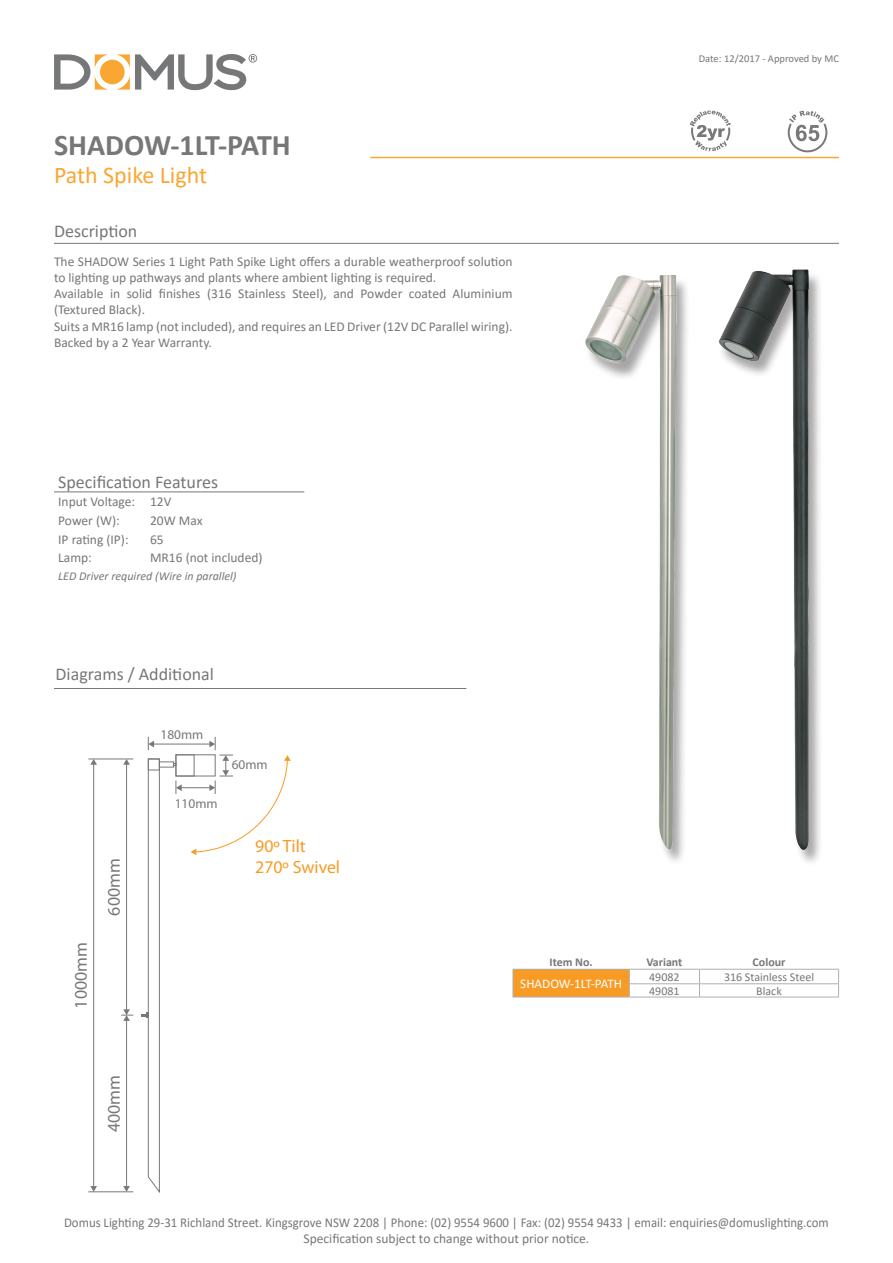
<style>
.page{position:relative;width:893px;height:1263px;background:#fff}
.page>*{position:absolute;margin:0;border:0;box-sizing:border-box;transform-origin:0 0}
.t1{font:700 30px "Calibri";color:#767779}
.t2{font:24px "Calibri";color:#faa633}
.t3{font:18px "Calibri";color:#767779}
.t4{font:17.85px/21.5px "Myriad Pro";color:#f89b24}
.t5{font:17.85px "Myriad Pro";color:#787779}
.t6{font:13.5px/16.2px "Calibri";color:#767779}
.t7{font:13.5px/16.2px "Calibri";color:#767779;text-align:center;scale:.95 1}
.t8{font:13.35px "Myriad Pro";color:#787779}
.t9{font:13.2px "Calibri";color:#fff}
.t10{font:italic 12px "Calibri";color:#767779}
.t11{font:12px "Calibri";color:#767779}
.t12{font:700 12px "Calibri";color:#767779}
.t13{font:10.5px "Calibri";color:#767779}
</style>
<div class="page">
<svg style="left:54px;top:54px;width:55px;height:36px"></svg>
<svg style="left:116px;top:54px;width:141px;height:36px"></svg>
<div style="left:100px;top:60px;width:25px;height:24px;background:#faa633;border-radius:50%"></div>
<hr style="left:370px;top:157px;width:469px;height:1px;background:#faa633">
<div style="left:159px;top:761px;width:15px;height:6px;border:1px solid #787779"></div>
<hr style="left:88px;top:759px;width:45px;height:1px;background:#787779">
<hr style="left:88px;top:1191px;width:45px;height:1px;background:#787779">
<hr style="left:93px;top:764px;width:1px;height:423px;background:#787779">
<svg style="left:90px;top:1186px;width:7px;height:6px"></svg>
<svg style="left:90px;top:759px;width:7px;height:6px"></svg>
<hr style="left:126px;top:764px;width:1px;height:246px;background:#787779">
<svg style="left:123px;top:759px;width:7px;height:6px"></svg>
<hr style="left:126px;top:1020px;width:1px;height:167px;background:#787779">
<svg style="left:123px;top:1186px;width:7px;height:6px"></svg>
<svg style="left:121px;top:1009px;width:12px;height:12px"></svg>
<svg style="left:141px;top:758px;width:19px;height:435px"></svg>
<hr style="left:153px;top:744px;width:57px;height:1px;background:#787779">
<svg style="left:148px;top:737px;width:6px;height:13px"></svg>
<svg style="left:173px;top:737px;width:118px;height:118px"></svg>
<hr style="left:54px;top:243px;width:785px;height:1px;background:#767779">
<hr style="left:54px;top:688px;width:412px;height:1px;background:#767779">
<svg style="left:788px;top:111px;width:39px;height:41px"></svg>
<svg style="left:690px;top:111px;width:41px;height:40px"></svg>
<hr style="left:54px;top:491px;width:92px;height:1px;background:#767779">
<hr style="left:146px;top:491px;width:158px;height:1px;background:#767779">
<svg style="left:513px;top:968px;width:326px;height:29px"></svg>
<hr style="left:513px;top:997px;width:116px;height:1px;background:#b1afb1">
<hr style="left:629px;top:997px;width:70px;height:1px;background:#b1afb1">
<hr style="left:699px;top:997px;width:140px;height:1px;background:#b1afb1">
<hr style="left:513px;top:969px;width:116px;height:1px;background:#b1afb1">
<hr style="left:629px;top:969px;width:70px;height:1px;background:#b1afb1">
<hr style="left:699px;top:969px;width:140px;height:1px;background:#b1afb1">
<img style="left:585px;top:275px;width:102px;height:575px">
<div style="left:717px;top:272px;width:106px;height:595px;background:#231f20;opacity:.4"></div>
<img style="left:717px;top:269px;width:106px;height:581px">
<h1 class="t1" style="left:54px;top:123px;width:238px">SHADOW-1LT-PATH</h1>
<h2 class="t2" style="left:54px;top:158px;width:155px">Path Spike Light</h2>
<h3 class="t3" style="left:54px;top:219px;width:85px">Description</h3>
<p class="t6" style="left:54px;top:253px;width:460px">The SHADOW Series 1 Light Path Spike Light offers a durable weatherproof solution to lighting up pathways and plants where ambient lighting is required.<br>Available in solid finishes (316 Stainless Steel), and Powder coated Aluminium (Textured Black).<br>Suits a MR16 lamp (not included), and requires an LED Driver (12V DC Parallel wiring).<br>Backed by a 2 Year Warranty.</p>
<p class="t13" style="left:699px;top:51px;width:142px">Date: 12/2017 - Approved by MC</p>
<h3 class="t3" style="left:58px;top:469px;width:161px">Specification Features</h3>
<p class="t6" style="left:58px;top:492px;width:115px;line-height:18.6px">Input Voltage: 12V<br>Power (W):</p>
<p class="t6" style="left:150px;top:512px;width:54px">20W Max</p>
<p class="t6" style="left:58px;top:531px;width:72px">IP rating (IP):</p>
<p class="t6" style="left:150px;top:531px;width:15px">65</p>
<p class="t6" style="left:58px;top:549px;width:35px">Lamp:</p>
<p class="t6" style="left:150px;top:549px;width:114px">MR16 (not included)</p>
<p class="t10" style="left:58px;top:567px;width:180px">LED Driver required (Wire in parallel)</p>
<h3 class="t3" style="left:56px;top:662px;width:160px">Diagrams / Additional</h3>
<h3 class="t5" style="left:70px;top:1008px;width:68px;rotate:-90deg">1000mm</h3>
<h3 class="t5" style="left:103px;top:915px;width:59px;rotate:-90deg">600mm</h3>
<h3 class="t5" style="left:103px;top:1132px;width:59px;rotate:-90deg">400mm</h3>
<p class="t8" style="left:161px;top:726px;width:44px">180mm</p>
<p class="t8" style="left:175px;top:795px;width:44px">110mm</p>
<p class="t8" style="left:232px;top:756px;width:37px">60mm</p>
<h3 class="t4" style="left:255px;top:835px;width:86px">90º Tilt<br>270º Swivel</h3>
<p class="t12" style="left:549px;top:953px;width:45px">Item No.</p>
<p class="t12" style="left:646px;top:953px;width:37px">Variant</p>
<p class="t12" style="left:753px;top:953px;width:34px">Colour</p>
<p class="t9" style="left:520px;top:974px;width:103px">SHADOW-1LT-PATH</p>
<p class="t11" style="left:649px;top:969px;width:32px">49082</p>
<p class="t11" style="left:724px;top:969px;width:92px">316 Stainless Steel</p>
<p class="t11" style="left:649px;top:982px;width:32px">49081</p>
<p class="t11" style="left:756px;top:982px;width:27px">Black</p>
<p class="t7" style="left:64px;top:1214px;width:806px">Domus Lighting 29-31 Richland Street. Kingsgrove NSW 2208 | Phone: (02) 9554 9600 | Fax: (02) 9554 9433 | email: enquiries@domuslighting.com<br>Specification subject to change without prior notice.</p>
</div>
